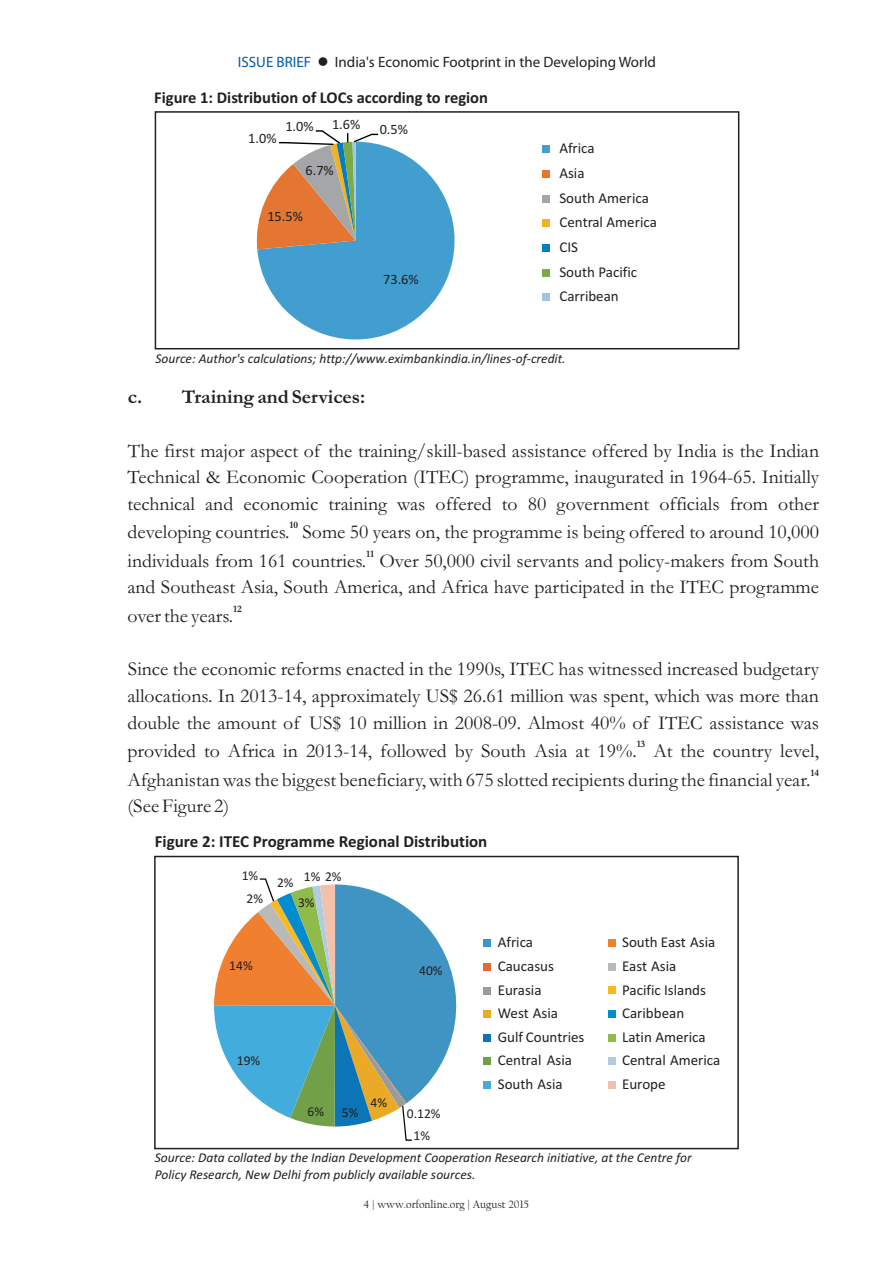
<style>
.page{position:relative;width:893px;height:1263px;background:#fff}
.page>*{position:absolute;margin:0;border:0;box-sizing:border-box;transform-origin:0 0}
.t1{font:19.8px/26.7px "Garamond";color:#231f20;text-align:justify}
.t2{font:700 19.8px "Garamond";color:#231f20}
.t3{font:700 16.95px "Calibri";color:#231f20}
.t4{font:700 16.5px "Calibri";color:#231f20}
.t5{font:15px/23.5px "Calibri";color:#231f20}
.t6{font:15px "Myriad Pro";color:#231f20}
.t7{font:14.25px "Calibri";color:#231f20}
.t8{font:italic 13.5px/16.5px "Calibri";color:#231f20}
.t9{font:13.5px/22px "Calibri";color:#231f20;text-align:center}
.t10{font:11.25px "Californian FB";color:#231f20}
.t11{font:700 9.9px "Garamond";color:#231f20}
.s1{color:#015aaa}
</style>
<div class="page">
<svg style="left:214px;top:878px;width:243px;height:263px"></svg>
<div style="left:483px;top:939px;width:8px;height:8px;background:#4094c4"></div>
<div style="left:483px;top:963px;width:8px;height:8px;background:#dd7030"></div>
<div style="left:483px;top:987px;width:8px;height:7px;background:#9a9b9b"></div>
<div style="left:483px;top:1010px;width:8px;height:8px;background:#eba928"></div>
<div style="left:483px;top:1034px;width:8px;height:8px;background:#0a75b7"></div>
<div style="left:483px;top:1057px;width:8px;height:8px;background:#71a049"></div>
<div style="left:483px;top:1081px;width:8px;height:8px;background:#42addc"></div>
<div style="left:608px;top:939px;width:7px;height:8px;background:#f07f30"></div>
<div style="left:608px;top:963px;width:7px;height:8px;background:#b9b9ba"></div>
<div style="left:608px;top:986px;width:7px;height:8px;background:#f8b924"></div>
<div style="left:608px;top:1010px;width:7px;height:8px;background:#008ccf"></div>
<div style="left:608px;top:1034px;width:7px;height:7px;background:#8fbb4a"></div>
<div style="left:608px;top:1057px;width:7px;height:8px;background:#aecde2"></div>
<div style="left:608px;top:1081px;width:7px;height:8px;background:#f3c1ab"></div>
<div style="left:154px;top:856px;width:585px;height:293px;border:1px solid #231f20"></div>
<svg style="left:256px;top:130px;width:199px;height:210px"></svg>
<div style="left:542px;top:145px;width:7px;height:8px;background:#429ece"></div>
<div style="left:542px;top:170px;width:7px;height:8px;background:#e57631"></div>
<div style="left:542px;top:195px;width:7px;height:7px;background:#a4a6a7"></div>
<div style="left:542px;top:219px;width:7px;height:8px;background:#f3b124"></div>
<div style="left:542px;top:244px;width:7px;height:8px;background:#037ec1"></div>
<div style="left:542px;top:269px;width:7px;height:8px;background:#7baa4a"></div>
<div style="left:542px;top:293px;width:7px;height:8px;background:#9ec6e4"></div>
<div style="left:155px;top:111px;width:584px;height:238px;border:1px solid #231f20"></div>
<p class="t6" style="left:238px;top:56px;width:420px"><span class="s1">ISSUE BRIEF</span> ●India's Economic Footprint in the Developing World</p>
<p class="t4" style="left:154px;top:91px;width:335px">Figure 1: Distribution of LOCs according to region</p>
<p class="t7" style="left:248px;top:132px;width:30px">1.0%</p>
<p class="t7" style="left:285px;top:121px;width:30px">1.0%</p>
<p class="t7" style="left:332px;top:118px;width:30px">1.6%</p>
<p class="t7" style="left:306px;top:164px;width:30px">6.7%</p>
<p class="t7" style="left:267px;top:211px;width:37px">15.5%</p>
<p class="t7" style="left:380px;top:124px;width:30px">0.5%</p>
<p class="t7" style="left:383px;top:274px;width:37px">73.6%</p>
<p class="t5" style="left:559px;top:137px;width:99px;line-height:24.6px">Africa<br>Asia<br>South America<br>Central America<br>CIS<br>South Pacific<br>Carribean</p>
<p class="t8" style="left:155px;top:351px;width:412px">Source: Author's calculations; http://www.eximbankindia.in/lines-of-credit.</p>
<p class="t2" style="left:128px;top:390px;width:239px">c. Training and Services:</p>
<p class="t1" style="left:128px;top:439px;width:693px">The first major aspect of the training/skill-based assistance offered by India is the Indian Technical &amp; Economic Cooperation (ITEC) programme, inaugurated in 1964-65. Initially technical and economic training was offered to 80 government officials from other</p>
<p class="t11" style="left:290px;top:522px;width:10px">10</p>
<p class="t1" style="left:128px;top:521px;width:693px">developing countries. Some 50 years on, the programme is being offered to around 10,000</p>
<p class="t11" style="left:366px;top:550px;width:9px">11</p>
<p class="t1" style="left:128px;top:549px;width:693px">individuals from 161 countries. Over 50,000 civil servants and policy-makers from South and Southeast Asia, South America, and Africa have participated in the ITEC programme</p>
<p class="t11" style="left:233px;top:605px;width:10px">12</p>
<p class="t1" style="left:127px;top:605px;width:107px">over the years.</p>
<p class="t1" style="left:127px;top:658px;width:693px">Since the economic reforms enacted in the 1990s, ITEC has witnessed increased budgetary allocations. In 2013-14, approximately US$ 26.61 million was spent, which was more than double the amount of US$ 10 million in 2008-09. Almost 40% of ITEC assistance was</p>
<p class="t11" style="left:637px;top:741px;width:10px">13</p>
<p class="t1" style="left:127px;top:740px;width:693px">provided to Africa in 2013-14, followed by South Asia at 19%. At the country level,</p>
<p class="t11" style="left:810px;top:769px;width:10px">14</p>
<p class="t1" style="left:127px;top:768px;width:684px">Afghanistan was the biggest beneficiary, with 675 slotted recipients during the financial year. (See Figure 2)</p>
<p class="t3" style="left:155px;top:834px;width:334px">Figure 2: ITEC Programme Regional Distribution</p>
<p class="t9" style="left:242px;top:865px;width:18px">1%</p>
<p class="t9" style="left:277px;top:872px;width:18px">2%</p>
<p class="t9" style="left:304px;top:866px;width:39px">1% 2%</p>
<p class="t9" style="left:246px;top:888px;width:18px">2%</p>
<p class="t9" style="left:298px;top:893px;width:18px">3%</p>
<p class="t9" style="left:229px;top:955px;width:25px">14%</p>
<p class="t9" style="left:237px;top:1050px;width:25px">19%</p>
<p class="t9" style="left:419px;top:961px;width:25px">40%</p>
<p class="t5" style="left:498px;top:932px;width:88px">Africa<br>Caucasus<br>Eurasia<br>West Asia<br>Gulf Countries<br>Central Asia<br>South Asia</p>
<p class="t5" style="left:622px;top:932px;width:100px">South East Asia<br>East Asia<br>Pacific Islands<br>Caribbean<br>Latin America<br>Central America<br>Europe</p>
<p class="t9" style="left:308px;top:1101px;width:18px">6%</p>
<p class="t9" style="left:342px;top:1102px;width:18px">5%</p>
<p class="t9" style="left:371px;top:1092px;width:18px">4%</p>
<p class="t9" style="left:407px;top:1104px;width:35px">0.12%<br>1%</p>
<p class="t8" style="left:155px;top:1151px;width:538px">Source: Data collated by the Indian Development Cooperation Research initiative, at the Centre for<br>Policy Research, New Delhi from publicly available sources.</p>
<p class="t10" style="left:363px;top:1200px;width:167px">4 | www.orfonline.org | August 2015</p>
</div>
